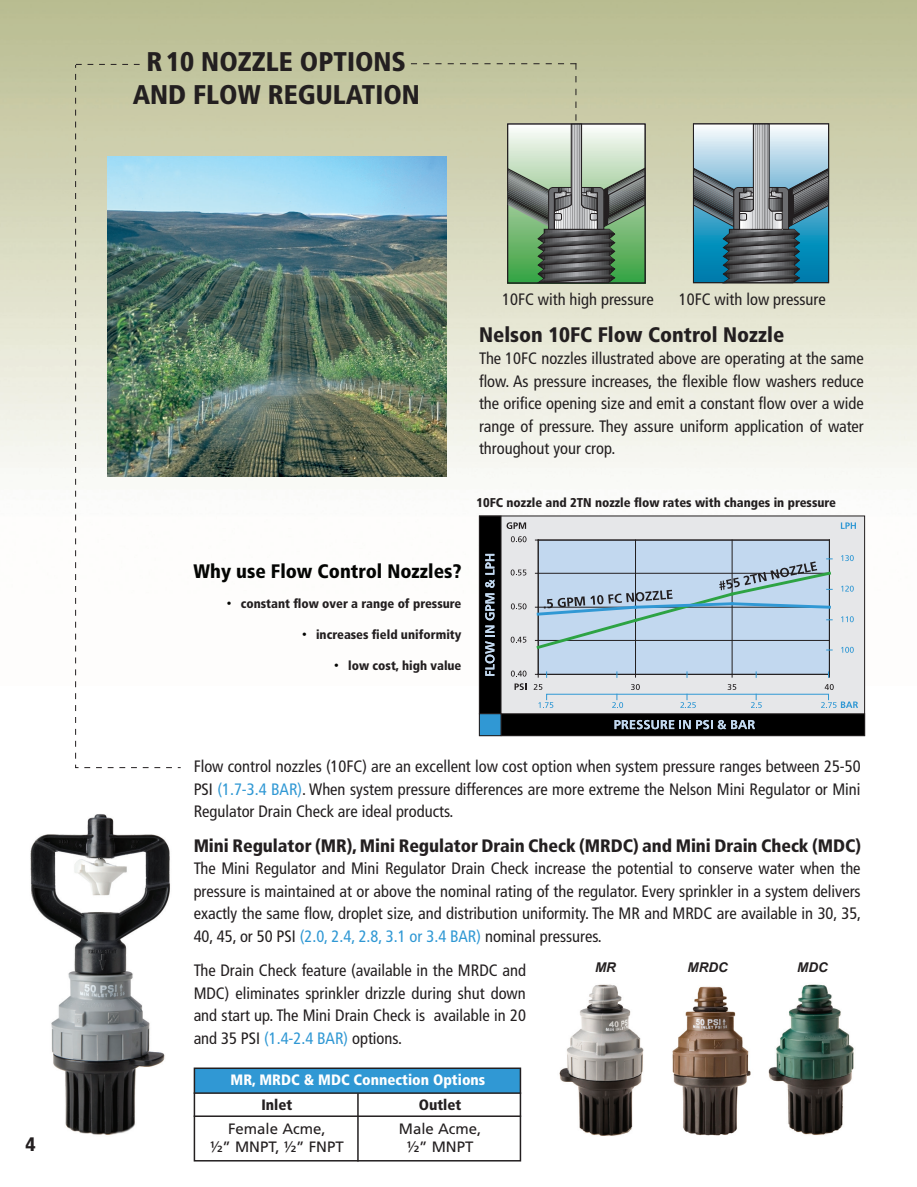
<style>
.page{position:relative;width:917px;height:1187px;background:#fff}
.page>*{position:absolute;margin:0;border:0;box-sizing:border-box;transform-origin:0 0}
.t1{font:900 condensed 27px "Frutiger";color:#231f20}
.t2{font:900 condensed 21px "Frutiger";color:#231f20}
.t3{font:900 condensed 19.5px "Frutiger";color:#040503}
.t4{font:900 condensed 19.5px "Frutiger";color:#231f20}
.t5{font:900 condensed 18px "Frutiger";color:#231f20}
.t6{font:condensed 16.5px/22.5px "Frutiger";color:#231f20;text-align:justify}
.t7{font:15px "Frutiger";color:#231f20}
.t8{font:900 condensed 15px "Frutiger";color:#fff}
.t9{font:900 condensed 15px "Frutiger";color:#231f20}
.t10{font:italic 700 13.35px "Arial";color:#231f20}
.t11{font:900 condensed 12.75px "Frutiger";color:#231f20}
.s1{font-size:18px;color:#040503}
.s2{color:#3098d4}
</style>
<div class="page">
<img style="left:672px;top:986px;width:79px;height:150px">
<div style="left:195px;top:1068px;width:324px;height:24px;background:#3098d4"></div>
<img style="left:30px;top:814px;width:140px;height:321px">
<img style="left:0;top:0;width:916px;height:685px">
<svg style="left:75px;top:64px;width:106px;height:704px"></svg>
<svg style="left:694px;top:125px;width:132px;height:156px;background:#7294a3"></svg>
<div style="left:692px;top:123px;width:136px;height:160px;border:1px solid #231f20"></div>
<svg style="left:411px;top:63px;width:234px;height:220px;background:#acb79b"></svg>
<img style="left:107px;top:157px;width:339px;height:319px">
<svg style="left:76px;top:64px;width:63px;height:1px"></svg>
<div style="left:479px;top:516px;width:385px;height:219px;background:#e6e7e9"></div>
<div style="left:501px;top:713px;width:363px;height:22px;background:#000"></div>
<div style="left:501px;top:713px;width:363px;height:22px;border:1px solid #231f20"></div>
<div style="left:479px;top:516px;width:22px;height:197px;background:#000"></div>
<div style="left:479px;top:516px;width:22px;height:197px;border:1px solid #231f20"></div>
<div style="left:479px;top:713px;width:22px;height:22px;background:#3098d4"></div>
<div style="left:479px;top:713px;width:22px;height:22px;border:1px solid #231f20"></div>
<svg style="left:506px;top:522px;width:20px;height:7px"></svg>
<svg style="left:514px;top:683px;width:12px;height:7px"></svg>
<svg style="left:840px;top:522px;width:15px;height:7px"></svg>
<div style="left:538px;top:540px;width:291px;height:134px;background:#c2d8ef"></div>
<hr style="left:635px;top:540px;width:1px;height:134px;background:#231f20">
<hr style="left:731px;top:540px;width:1px;height:134px;background:#231f20">
<hr style="left:538px;top:539px;width:291px;height:1px;background:#231f20">
<hr style="left:828px;top:540px;width:1px;height:134px;background:#231f20">
<hr style="left:537px;top:540px;width:1px;height:134px;background:#231f20">
<hr style="left:538px;top:674px;width:291px;height:1px;background:#231f20">
<svg style="left:510px;top:670px;width:16px;height:6px"></svg>
<svg style="left:510px;top:636px;width:16px;height:6px"></svg>
<svg style="left:510px;top:603px;width:16px;height:6px"></svg>
<svg style="left:510px;top:569px;width:16px;height:6px"></svg>
<svg style="left:510px;top:536px;width:16px;height:6px"></svg>
<svg style="left:533px;top:684px;width:9px;height:6px"></svg>
<svg style="left:631px;top:684px;width:8px;height:6px"></svg>
<svg style="left:727px;top:684px;width:9px;height:6px"></svg>
<svg style="left:824px;top:684px;width:9px;height:6px"></svg>
<svg style="left:538px;top:702px;width:15px;height:6px"></svg>
<svg style="left:821px;top:701px;width:36px;height:7px"></svg>
<svg style="left:841px;top:646px;width:12px;height:6px"></svg>
<svg style="left:841px;top:616px;width:12px;height:6px"></svg>
<svg style="left:841px;top:585px;width:12px;height:6px"></svg>
<svg style="left:841px;top:555px;width:12px;height:6px"></svg>
<div style="left:546px;top:693px;width:282px;height:7px;border:1px solid #3098d4"></div>
<svg style="left:612px;top:694px;width:11px;height:14px"></svg>
<svg style="left:680px;top:694px;width:15px;height:14px"></svg>
<svg style="left:750px;top:694px;width:11px;height:14px"></svg>
<svg style="left:534px;top:558px;width:298px;height:92px"></svg>
<svg style="left:614px;top:719px;width:76px;height:10px"></svg>
<svg style="left:696px;top:719px;width:58px;height:10px"></svg>
<svg style="left:485px;top:554px;width:9px;height:121px"></svg>
<img style="left:559px;top:984px;width:85px;height:152px">
<img style="left:768px;top:984px;width:86px;height:151px">
<div style="left:194px;top:1067px;width:327px;height:94px;border:2px solid #231f20"></div>
<hr style="left:194px;top:1092px;width:327px;height:1px;background:#231f20">
<hr style="left:194px;top:1115px;width:327px;height:1px;background:#231f20">
<hr style="left:357px;top:1093px;width:1px;height:68px;background:#231f20">
<p class="t4" style="left:26px;top:1132px;width:12px">4</p>
<p class="t1" style="left:147px;top:46px;width:261px">R 10 NOZZLE OPTIONS</p>
<p class="t1" style="left:133px;top:78px;width:289px">AND FLOW REGULATION</p>
<p class="t6" style="left:502px;top:288px;width:153px">10FC with high pressure</p>
<p class="t6" style="left:678px;top:288px;width:148px">10FC with low pressure</p>
<p class="t2" style="left:479px;top:322px;width:307px">Nelson 10FC Flow Control Nozzle</p>
<p class="t6" style="left:479px;top:347px;width:386px">The 10FC nozzles illustrated above are operating at the same flow. As pressure increases, the flexible flow washers reduce the orifice opening size and emit a constant flow over a wide range of pressure. They assure uniform application of water throughout your crop.</p>
<p class="t11" style="left:476px;top:494px;width:361px">10FC nozzle and 2TN nozzle flow rates with changes in pressure</p>
<p class="t3" style="left:193px;top:559px;width:269px">Why use Flow Control Nozzles?</p>
<p class="t11" style="left:226px;top:596px;width:236px"><span class="s1">·</span> constant flow over a range of pressure</p>
<p class="t11" style="left:302px;top:627px;width:161px"><span class="s1">·</span> increases field uniformity</p>
<p class="t11" style="left:334px;top:657px;width:129px"><span class="s1">·</span> low cost, high value</p>
<p class="t6" style="left:194px;top:755px;width:668px">Flow control nozzles (10FC) are an excellent low cost option when system pressure ranges between 25-50<br>PSI <span class="s2">(1.7-3.4 BAR)</span>. When system pressure differences are more extreme the Nelson Mini Regulator or Mini Regulator Drain Check are ideal products.</p>
<p class="t5" style="left:194px;top:834px;width:668px">Mini Regulator (MR), Mini Regulator Drain Check (MRDC) and Mini Drain Check (MDC)</p>
<p class="t6" style="left:194px;top:857px;width:668px">The Mini Regulator and Mini Regulator Drain Check increase the potential to conserve water when the pressure is maintained at or above the nominal rating of the regulator. Every sprinkler in a system delivers exactly the same flow, droplet size, and distribution uniformity. The MR and MRDC are available in 30, 35, 40, 45, or 50 PSI <span class="s2">(2.0, 2.4, 2.8, 3.1 or 3.4 BAR)</span> nominal pressures.</p>
<p class="t6" style="left:194px;top:959px;width:334px">The Drain Check feature (available in the MRDC and MDC) eliminates sprinkler drizzle during shut down and start up. The Mini Drain Check is available in 20 and 35 PSI <span class="s2">(1.4-2.4 BAR)</span> options.</p>
<p class="t10" style="left:594px;top:958px;width:22px">MR</p>
<p class="t10" style="left:687px;top:958px;width:42px">MRDC</p>
<p class="t10" style="left:797px;top:958px;width:32px">MDC</p>
<p class="t8" style="left:230px;top:1070px;width:256px">MR, MRDC &amp; MDC Connection Options</p>
<p class="t9" style="left:261px;top:1095px;width:32px">Inlet</p>
<p class="t7" style="left:228px;top:1119px;width:99px">Female Acme,</p>
<p class="t7" style="left:210px;top:1137px;width:135px">½” MNPT, ½” FNPT</p>
<p class="t9" style="left:418px;top:1095px;width:44px">Outlet</p>
<p class="t7" style="left:398px;top:1119px;width:84px">Male Acme,</p>
<p class="t7" style="left:406px;top:1137px;width:68px">½” MNPT</p>
</div>
